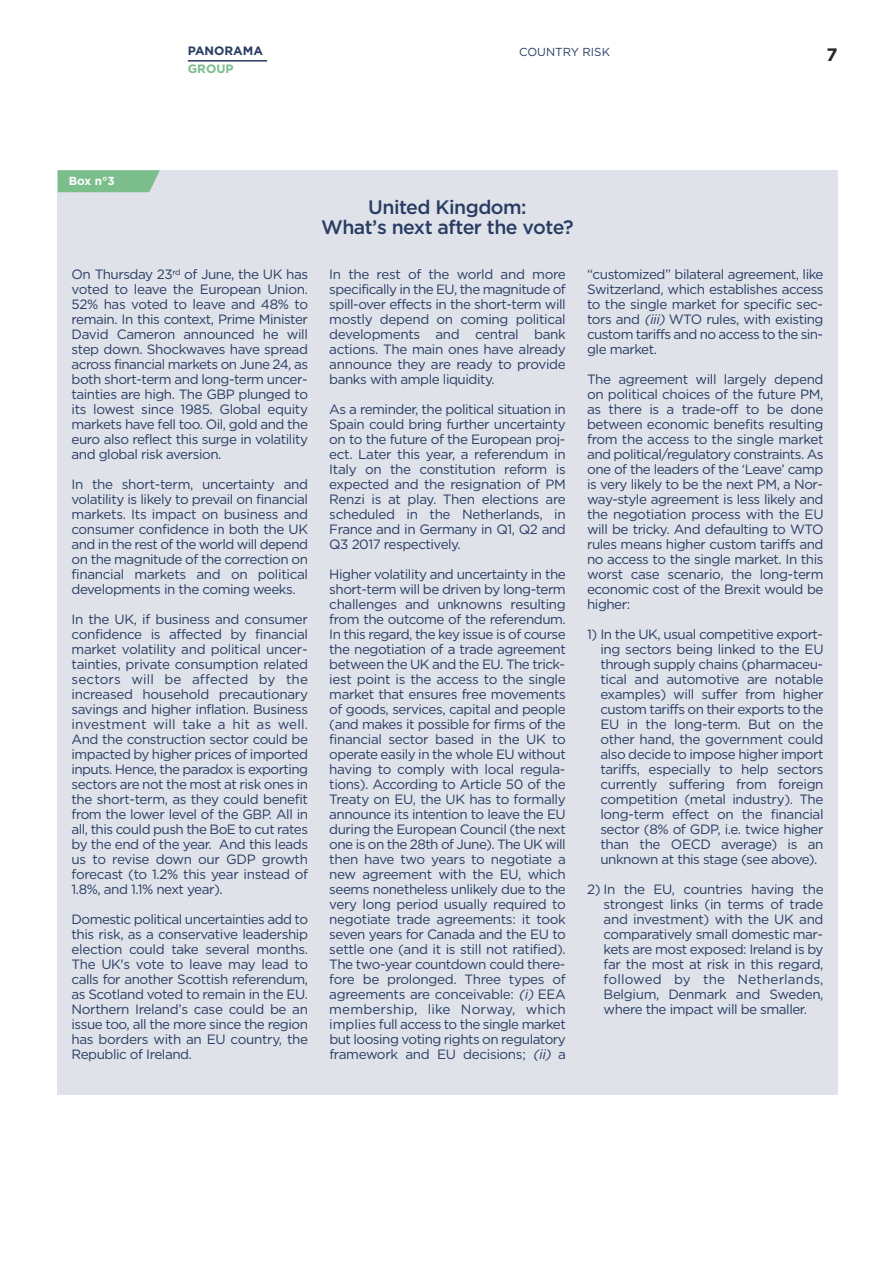
<style>
.page{position:relative;width:893px;height:1263px;background:#fff}
.page>*{position:absolute;margin:0;border:0;box-sizing:border-box;transform-origin:0 0}
.t1{font:500 19.5px/19.5px "Gotham";letter-spacing:-.025em;color:#283c63;text-align:center}
.t2{font:700 18px "Gotham";color:#272627}
.t3{font:13.5px/15px "Gotham";letter-spacing:-.035em;color:#283c63;text-align:justify}
.t4{font:700 12.15px "Gotham";color:#283c63}
.t5{font:700 12.15px "Gotham";color:#7cbd8c}
.t6{font:700 11.7px "Gotham";color:#fff}
.t7{font:11.55px "Gotham";color:#283c63}
.s1{font-style:italic}
</style>
<div class="page">
<div style="left:57px;top:170px;width:780px;height:924px;background:#dfe2e9"></div>
<svg style="left:58px;top:170px;width:102px;height:22px"></svg>
<hr style="left:188px;top:60px;width:79px;height:2px;background:#283c63">
<p class="t6" style="left:69px;top:174px;width:48px">Box n°3</p>
<p class="t4" style="left:188px;top:44px;width:77px">PANORAMA</p>
<p class="t7" style="left:519px;top:45px;width:92px">COUNTRY RISK</p>
<h2 class="t2" style="left:826px;top:44px;width:13px">7</h2>
<p class="t5" style="left:188px;top:62px;width:47px">GROUP</p>
<h1 class="t1" style="left:321px;top:198px;width:254px">United Kingdom:<br>What’s next after the vote?</h1>
<p class="t3" style="left:72px;top:267px;width:238px">On Thursday 23<sup>rd</sup> of June, the UK has voted to leave the European Union.<br>52% has voted to leave and 48% to remain. In this context, Prime Minister David Cameron announced he will step down. Shockwaves have spread across financial markets on June 24, as both short-term and long-term uncer&shy;tainties are high. The GBP plunged to its lowest since 1985. Global equity markets have fell too. Oil, gold and the euro also reflect this surge in volatility and global risk aversion.</p>
<p class="t3" style="left:72px;top:477px;width:238px">In the short-term, uncertainty and volatility is likely to prevail on financial markets. Its impact on business and consumer confidence in both the UK and in the rest of the world will depend on the magnitude of the correction on financial markets and on political developments in the coming weeks.</p>
<p class="t3" style="left:72px;top:612px;width:238px">In the UK, if business and consumer confidence is affected by financial market volatility and political uncer&shy;tainties, private consumption related sectors will be affected by the increased household precautionary savings and higher inflation. Business investment will take a hit as well.<br>And the construction sector could be impacted by higher prices of imported inputs. Hence, the paradox is exporting sectors are not the most at risk ones in the short-term, as they could benefit from the lower level of the GBP. All in all, this could push the BoE to cut rates by the end of the year. And this leads us to revise down our GDP growth forecast (to 1.2% this year instead of 1.8%, and 1.1% next year).</p>
<p class="t3" style="left:72px;top:912px;width:238px">Domestic political uncertainties add to this risk, as a conservative leadership election could take several months.<br>The UK's vote to leave may lead to calls for another Scottish referendum, as Scotland voted to remain in the EU.<br>Northern Ireland’s case could be an issue too, all the more since the region has borders with an EU country, the Republic of Ireland.</p>
<p class="t3" style="left:329px;top:267px;width:238px">In the rest of the world and more specifically in the EU, the magnitude of spill-over effects in the short-term will mostly depend on coming political developments and central bank actions. The main ones have already announce they are ready to provide banks with ample liquidity.</p>
<p class="t3" style="left:329px;top:402px;width:238px">As a reminder, the political situation in Spain could bring further uncertainty on to the future of the European proj&shy;ect. Later this year, a referendum in Italy on the constitution reform is expected and the resignation of PM Renzi is at play. Then elections are scheduled in the Netherlands, in France and in Germany in Q1, Q2 and Q3 2017 respectively.</p>
<p class="t3" style="left:329px;top:567px;width:238px">Higher volatility and uncertainty in the short-term will be driven by long-term challenges and unknowns resulting from the outcome of the referendum.<br>In this regard, the key issue is of course the negotiation of a trade agreement between the UK and the EU. The trick&shy;iest point is the access to the single market that ensures free movements of goods, services, capital and people (and makes it possible for firms of the financial sector based in the UK to operate easily in the whole EU without having to comply with local regula&shy;tions). According to Article 50 of the Treaty on EU, the UK has to formally announce its intention to leave the EU during the European Council (the next one is on the 28th of June). The UK will then have two years to negotiate a new agreement with the EU, which seems nonetheless unlikely due to the very long period usually required to negotiate trade agreements: it took seven years for Canada and the EU to settle one (and it is still not ratified).<br>The two-year countdown could there&shy;fore be prolonged. Three types of agreements are conceivable: <span class="s1">(i)</span> EEA membership, like Norway, which implies full access to the single market but loosing voting rights on regulatory framework and EU decisions; <span class="s1">(ii)</span> a</p>
<p class="t3" style="left:587px;top:267px;width:238px">“customized” bilateral agreement, like Switzerland, which establishes access to the single market for specific sec&shy;tors and <span class="s1">(iii)</span> WTO rules, with existing custom tariffs and no access to the sin&shy;gle market.</p>
<p class="t3" style="left:587px;top:372px;width:238px">The agreement will largely depend on political choices of the future PM, as there is a trade-off to be done between economic benefits resulting from the access to the single market and political/regulatory constraints. As one of the leaders of the ‘Leave’ camp is very likely to be the next PM, a Nor&shy;way-style agreement is less likely and the negotiation process with the EU will be tricky. And defaulting to WTO rules means higher custom tariffs and no access to the single market. In this worst case scenario, the long-term economic cost of the Brexit would be higher:</p>
<p class="t3" style="left:600px;top:627px;width:225px;text-indent:-13px">1) In the UK, usual competitive export&shy;ing sectors being linked to the EU through supply chains (pharmaceu&shy;tical and automotive are notable examples) will suffer from higher custom tariffs on their exports to the EU in the long-term. But on the other hand, the government could also decide to impose higher import tariffs, especially to help sectors currently suffering from foreign competition (metal industry). The long-term effect on the financial sector (8% of GDP, i.e. twice higher than the OECD average) is an unknown at this stage (see above).</p>
<p class="t3" style="left:604px;top:882px;width:222px;text-indent:-16px">2) In the EU, countries having the strongest links (in terms of trade and investment) with the UK and comparatively small domestic mar&shy;kets are most exposed: Ireland is by far the most at risk in this regard, followed by the Netherlands, Belgium, Denmark and Sweden, where the impact will be smaller.</p>
</div>
